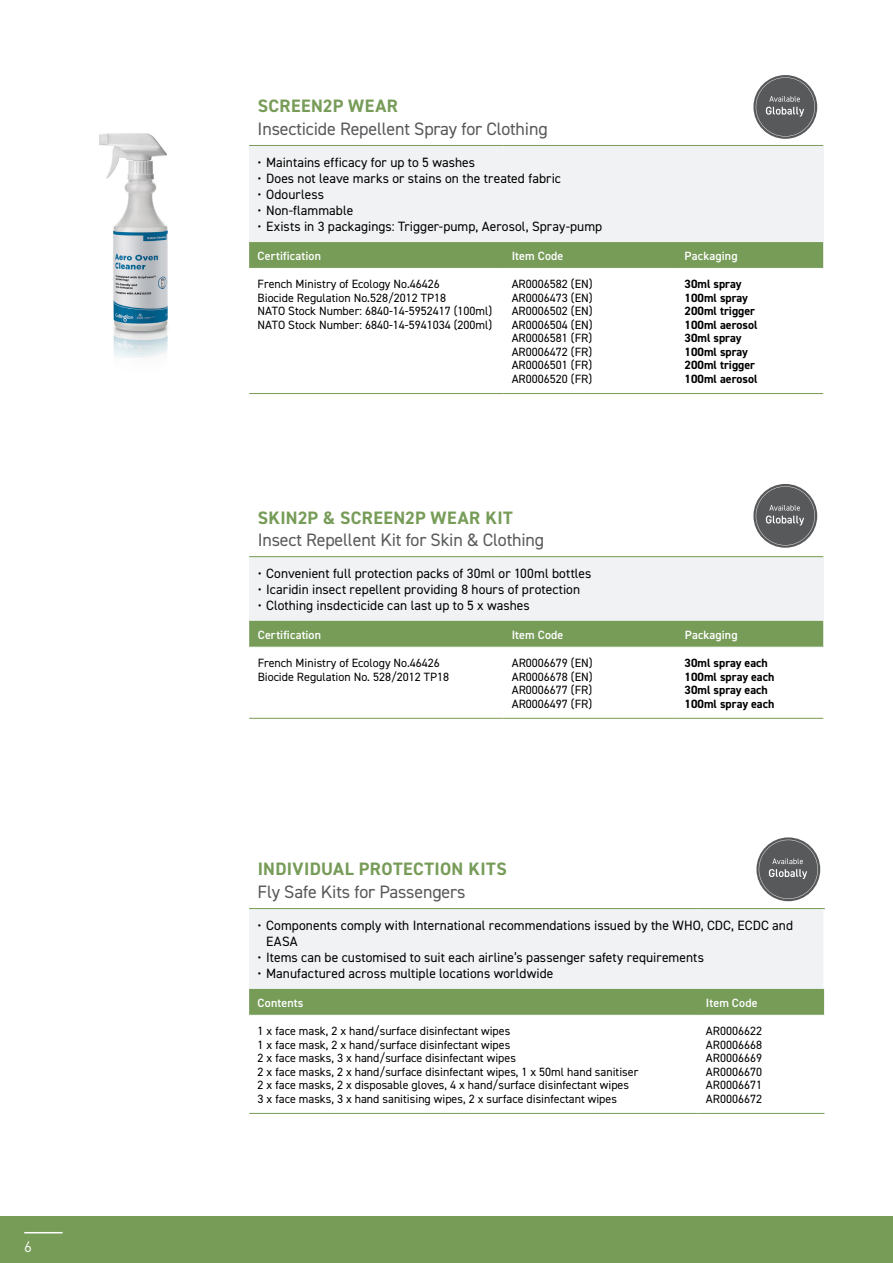
<style>
.page{position:relative;width:893px;height:1263px;background:#fff}
.page>*{position:absolute;margin:0;border:0;box-sizing:border-box;transform-origin:0 0}
.t1{font:18px "DIN2014";letter-spacing:-.01em;color:#58595b}
.t2{font:700 18px "DIN2014";letter-spacing:.025em;color:#779c58}
.t3{font:15px "DIN Pro";color:#fff}
.t4{font:13.5px/16.2px "DIN2014";letter-spacing:.005em;color:#000}
.t5{font:12px/13.5px "DIN2014";color:#000}
.t6{font:700 12px/13.5px "DIN2014";color:#000}
.t7{font:600 12px "DIN2014";letter-spacing:.01em;color:#fff}
</style>
<div class="page">
<div style="left:0;top:1216px;width:893px;height:47px;background:#779c58"></div>
<hr style="left:24px;top:1232px;width:39px;height:1px;background:#fff">
<img style="left:99px;top:133px;width:69px;height:225px">
<div style="left:249px;top:908px;width:575px;height:81px;background:#f0f2f3"></div>
<div style="left:249px;top:989px;width:575px;height:26px;background:#779c58"></div>
<hr style="left:823px;top:909px;width:2px;height:80px;background:#fff">
<hr style="left:249px;top:908px;width:448px;height:1px;background:#779c58">
<hr style="left:697px;top:908px;width:128px;height:1px;background:#779c58">
<hr style="left:249px;top:1113px;width:448px;height:1px;background:#779c58">
<hr style="left:697px;top:1113px;width:127px;height:1px;background:#779c58">
<div style="left:249px;top:145px;width:574px;height:97px;background:#f0f2f3"></div>
<svg style="left:249px;top:242px;width:574px;height:26px;background:#779c58"></svg>
<hr style="left:249px;top:145px;width:254px;height:1px;background:#779c58">
<hr style="left:503px;top:145px;width:173px;height:1px;background:#779c58">
<hr style="left:676px;top:145px;width:147px;height:1px;background:#779c58">
<hr style="left:249px;top:393px;width:254px;height:1px;background:#779c58">
<hr style="left:503px;top:393px;width:173px;height:1px;background:#779c58">
<hr style="left:676px;top:393px;width:147px;height:1px;background:#779c58">
<div style="left:249px;top:557px;width:574px;height:64px;background:#f0f2f3"></div>
<div style="left:249px;top:621px;width:574px;height:26px;background:#779c58"></div>
<hr style="left:249px;top:556px;width:254px;height:1px;background:#779c58">
<hr style="left:503px;top:556px;width:173px;height:1px;background:#779c58">
<hr style="left:676px;top:556px;width:147px;height:1px;background:#779c58">
<hr style="left:249px;top:718px;width:254px;height:1px;background:#779c58">
<hr style="left:503px;top:718px;width:173px;height:1px;background:#779c58">
<hr style="left:676px;top:718px;width:147px;height:1px;background:#779c58">
<svg style="left:753px;top:484px;width:64px;height:64px"></svg>
<svg style="left:756px;top:486px;width:59px;height:59px;background:#79797b"></svg>
<svg style="left:753px;top:75px;width:64px;height:64px"></svg>
<svg style="left:756px;top:77px;width:59px;height:60px;background:#7a7b7c"></svg>
<svg style="left:756px;top:837px;width:64px;height:64px"></svg>
<svg style="left:759px;top:840px;width:59px;height:59px;background:#79797b"></svg>
<p class="t3" style="left:24px;top:1235px;width:9px">6</p>
<h1 class="t2" style="left:258px;top:94px;width:142px">SCREEN2P WEAR</h1>
<h1 class="t1" style="left:258px;top:117px;width:292px">Insecticide Repellent Spray for Clothing</h1>
<p class="t4" style="left:258px;top:154px;width:219px">• Maintains efficacy for up to 5 washes</p>
<p class="t4" style="left:258px;top:170px;width:305px">• Does not leave marks or stains on the treated fabric</p>
<p class="t4" style="left:258px;top:186px;width:68px">• Odourless</p>
<p class="t4" style="left:258px;top:202px;width:97px">• Non-flammable</p>
<p class="t4" style="left:258px;top:218px;width:346px">• Exists in 3 packagings: Trigger-pump, Aerosol, Spray-pump</p>
<p class="t7" style="left:258px;top:248px;width:65px">Certification</p>
<p class="t7" style="left:512px;top:248px;width:53px">Item Code</p>
<p class="t7" style="left:685px;top:248px;width:54px">Packaging</p>
<p class="t5" style="left:258px;top:277px;width:236px">French Ministry of Ecology No.46426<br>Biocide Regulation No.528/2012 TP18<br>NATO Stock Number: 6840-14-5952417 (100ml)<br>NATO Stock Number: 6840-14-5941034 (200ml)</p>
<p class="t5" style="left:512px;top:277px;width:82px;text-align:justify">AR0006582 (EN)<br>AR0006473 (EN)<br>AR0006502 (EN)<br>AR0006504 (EN)<br>AR0006581 (FR)<br>AR0006472 (FR)<br>AR0006501 (FR)<br>AR0006520 (FR)</p>
<p class="t6" style="left:685px;top:277px;width:74px">30ml spray<br>100ml spray<br>200ml trigger<br>100ml aerosol<br>30ml spray<br>100ml spray<br>200ml trigger<br>100ml aerosol</p>
<h1 class="t2" style="left:258px;top:505px;width:256px">SKIN2P &amp; SCREEN2P WEAR KIT</h1>
<h1 class="t1" style="left:258px;top:529px;width:288px">Insect Repellent Kit for Skin &amp; Clothing</h1>
<p class="t4" style="left:258px;top:565px;width:335px">• Convenient full protection packs of 30ml or 100ml bottles</p>
<p class="t4" style="left:258px;top:581px;width:324px">• Icaridin insect repellent providing 8 hours of protection</p>
<p class="t4" style="left:258px;top:597px;width:274px">• Clothing insdecticide can last up to 5 x washes</p>
<p class="t7" style="left:258px;top:627px;width:65px">Certification</p>
<p class="t7" style="left:512px;top:627px;width:53px">Item Code</p>
<p class="t7" style="left:685px;top:627px;width:54px">Packaging</p>
<p class="t5" style="left:258px;top:656px;width:193px">French Ministry of Ecology No.46426<br>Biocide Regulation No. 528/2012 TP18</p>
<p class="t5" style="left:512px;top:656px;width:82px;text-align:justify">AR0006679 (EN)<br>AR0006678 (EN)<br>AR0006677 (FR)<br>AR0006497 (FR)</p>
<p class="t6" style="left:685px;top:656px;width:91px">30ml spray each<br>100ml spray each<br>30ml spray each<br>100ml spray each</p>
<h1 class="t2" style="left:258px;top:857px;width:251px">INDIVIDUAL PROTECTION KITS</h1>
<h1 class="t1" style="left:258px;top:880px;width:209px">Fly Safe Kits for Passengers</h1>
<p class="t4" style="left:266px;top:917px;width:528px;text-indent:-9px">• Components comply with International recommendations issued by the WHO, CDC, ECDC and<br>EASA</p>
<p class="t4" style="left:258px;top:949px;width:448px">• Items can be customised to suit each airline’s passenger safety requirements</p>
<p class="t4" style="left:258px;top:965px;width:297px">• Manufactured across multiple locations worldwide</p>
<p class="t7" style="left:258px;top:995px;width:47px">Contents</p>
<p class="t7" style="left:706px;top:995px;width:53px">Item Code</p>
<p class="t5" style="left:258px;top:1024px;width:382px">1 x face mask, 2 x hand/surface disinfectant wipes<br>1 x face mask, 2 x hand/surface disinfectant wipes<br>2 x face masks, 3 x hand/surface disinfectant wipes<br>2 x face masks, 2 x hand/surface disinfectant wipes, 1 x 50ml hand sanitiser 2 x face masks, 2 x disposable gloves, 4 x hand/surface disinfectant wipes<br>3 x face masks, 3 x hand sanitising wipes, 2 x surface disinfectant wipes</p>
<p class="t5" style="left:706px;top:1024px;width:58px;text-align:justify">AR0006622<br>AR0006668<br>AR0006669<br>AR0006670<br>AR0006671<br>AR0006672</p>
</div>
